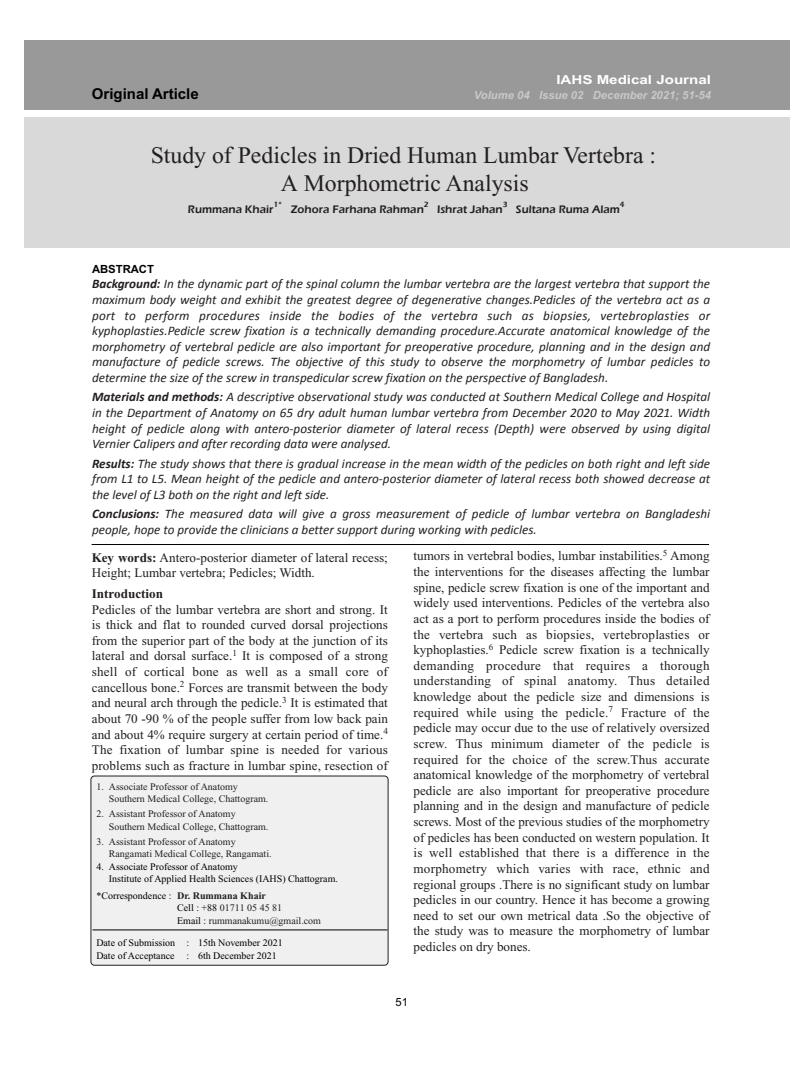
<style>
.page{position:relative;width:810px;height:1080px;background:#fff}
.page>*{position:absolute;margin:0;border:0;box-sizing:border-box;transform-origin:0 0}
.t1{font:23.75px/27.5px "Times New Roman";color:#231f20;text-align:center}
.t2{font:700 15px "Arial";color:#000}
.t3{font:13.12px/15.6px "Times New Roman";color:#231f20;text-align:justify}
.t4{font:italic 13.12px/15.6px "Calibri";color:#231f20;text-align:justify}
.t5{font:700 13.12px "Times New Roman";color:#231f20}
.t6{font:700 12.5px "Arial";color:#fff;scale:1.21 1}
.t7{font:600 11.25px "Eras ITC";color:#231f20}
.t8{font:italic 700 11.25px "Arial";color:#c9c9c9}
.t9{font:700 11.25px "Arial";color:#000}
.t10{font:11.25px "Arial";color:#000}
.t11{font:10px/12.5px "Times New Roman";color:#231f20}
.t12{font:10px/12.5px "Times New Roman";color:#000}
.t13{font:600 7.88px "Eras ITC";color:#231f20}
.s1{font-weight:700}
.s2{color:#000}
</style>
<div class="page">
<div style="left:91px;top:776px;width:297px;height:189px;background:#f0f0f0;border:1px solid #231f20;border-radius:4px"></div>
<div style="left:24px;top:117px;width:765px;height:131px;background:#d9d9d9"></div>
<div style="left:24px;top:40px;width:765px;height:70px;background:#999"></div>
<hr style="left:92px;top:544px;width:617px;height:1px;background:#000">
<hr style="left:93px;top:930px;width:295px;height:1px;background:#000">
<p class="t6" style="left:556px;top:72px;width:129px">IAHS Medical Journal</p>
<p class="t2" style="left:92px;top:85px;width:108px">Original Article</p>
<p class="t8" style="left:474px;top:88px;width:239px">Volume 04 Issue 02 December 2021; 51-54</p>
<h1 class="t1" style="left:151px;top:142px;width:507px">Study of Pedicles in Dried Human Lumbar Vertebra :<br>A Morphometric Analysis</h1>
<p class="t7" style="left:188px;top:203px;width:87px">Rummana Khair</p>
<p class="t13" style="left:273px;top:200px;width:10px">1*</p>
<p class="t13" style="left:424px;top:200px;width:6px">2</p>
<p class="t13" style="left:503px;top:200px;width:6px">3</p>
<p class="t13" style="left:620px;top:200px;width:6px">4</p>
<p class="t7" style="left:516px;top:203px;width:105px">Sultana Ruma Alam</p>
<p class="t7" style="left:291px;top:203px;width:135px">Zohora Farhana Rahman</p>
<p class="t7" style="left:437px;top:203px;width:67px">Ishrat Jahan</p>
<p class="t9" style="left:92px;top:262px;width:63px">ABSTRACT</p>
<p class="t4" style="left:92px;top:276px;width:620px"><span class="s1">Background:</span> In the dynamic part of the spinal column the lumbar vertebra are the largest vertebra that support the maximum body weight and exhibit the greatest degree of degenerative changes.Pedicles of the vertebra act as a port to perform procedures inside the bodies of the vertebra such as biopsies, vertebroplasties or kyphoplasties.Pedicle screw fixation is a technically demanding procedure.Accurate anatomical knowledge of the morphometry of vertebral pedicle are also important for preoperative procedure, planning and in the design and manufacture of pedicle screws. The objective of this study to observe the morphometry of lumbar pedicles to determine the size of the screw in transpedicular screw fixation on the perspective of Bangladesh.</p>
<p class="t4" style="left:92px;top:389px;width:620px"><span class="s1">Materials and methods:</span> A descriptive observational study was conducted at Southern Medical College and Hospital in the Department of Anatomy on 65 dry adult human lumbar vertebra from December 2020 to May 2021. Width height of pedicle along with antero-posterior diameter of lateral recess (Depth) were observed by using digital Vernier Calipers and after recording data were analysed.</p>
<p class="t4" style="left:92px;top:455px;width:620px"><span class="s1">Results:</span> The study shows that there is gradual increase in the mean width of the pedicles on both right and left side from L1 to L5. Mean height of the pedicle and antero-posterior diameter of lateral recess both showed decrease at the level of L3 both on the right and left side.</p>
<p class="t4" style="left:92px;top:506px;width:620px"><span class="s1">Conclusions:</span> The measured data will give a gross measurement of pedicle of lumbar vertebra on Bangladeshi people, hope to provide the clinicians a better support during working with pedicles.</p>
<p class="t3" style="left:92px;top:550px;width:298px"><span class="s1">Key words:</span> Antero-posterior diameter of lateral recess;<br>Height; Lumbar vertebra; Pedicles; Width.</p>
<p class="t5" style="left:92px;top:586px;width:73px">Introduction</p>
<p class="t3" style="left:92px;top:602px;width:298px">Pedicles of the lumbar vertebra are short and strong. It is thick and flat to rounded curved dorsal projections from the superior part of the body at the junction of its lateral and dorsal surface.<sup>1</sup> It is composed of a strong shell of cortical bone as well as a small core of cancellous bone.<sup>2</sup> Forces are transmit between the body and neural arch through the pedicle.<sup>3</sup> It is estimated that about 70 -90 % of the people suffer from low back pain and about 4% require surgery at certain period of time.<sup>4<br></sup>The fixation of lumbar spine is needed for various problems such as fracture in lumbar spine, resection of</p>
<p class="t11" style="left:109px;top:780px;width:161px;text-indent:-12px">1. Associate Professor of Anatomy<br>Southern Medical College, Chattogram.</p>
<p class="t11" style="left:109px;top:808px;width:161px;text-indent:-12px">2. Assistant Professor of Anatomy<br>Southern Medical College, Chattogram.</p>
<p class="t11" style="left:109px;top:835px;width:164px;text-indent:-12px">3. Assistant Professor of Anatomy<br>Rangamati Medical College, Rangamati.</p>
<p class="t12" style="left:109px;top:860px;width:231px;text-indent:-12px">4. Associate Professor of Anatomy<br>Institute of Applied Health Sciences (IAHS) Chattogram.</p>
<p class="t11" style="left:177px;top:889px;width:145px;text-indent:-81px"><span class="s2">*Correspondence :</span> <span class="s1">Dr. Rummana Khair<br></span><span class="s2">Cell : +88</span> 01711 05 45 81<br><span class="s2">Email :</span> rummanakumu@gmail.com</p>
<p class="t12" style="left:96px;top:937px;width:188px">Date of Submission : 15th November 2021<br>Date of Acceptance : 6th December 2021</p>
<p class="t3" style="left:414px;top:549px;width:298px">tumors in vertebral bodies, lumbar instabilities.<sup>5</sup> Among the interventions for the diseases affecting the lumbar spine, pedicle screw fixation is one of the important and widely used interventions. Pedicles of the vertebra also act as a port to perform procedures inside the bodies of the vertebra such as biopsies, vertebroplasties or kyphoplasties.<sup>6</sup> Pedicle screw fixation is a technically demanding procedure that requires a thorough understanding of spinal anatomy. Thus detailed knowledge about the pedicle size and dimensions is required while using the pedicle.<sup>7</sup> Fracture of the pedicle may occur due to the use of relatively oversized screw. Thus minimum diameter of the pedicle is required for the choice of the screw.Thus accurate anatomical knowledge of the morphometry of vertebral pedicle are also important for preoperative procedure planning and in the design and manufacture of pedicle screws. Most of the previous studies of the morphometry of pedicles has been conducted on western population. It is well established that there is a difference in the morphometry which varies with race, ethnic and regional groups .There is no significant study on lumbar pedicles in our country. Hence it has become a growing need to set our own metrical data .So the objective of the study was to measure the morphometry of lumbar pedicles on dry bones.</p>
<p class="t10" style="left:395px;top:995px;width:14px">51</p>
</div>
